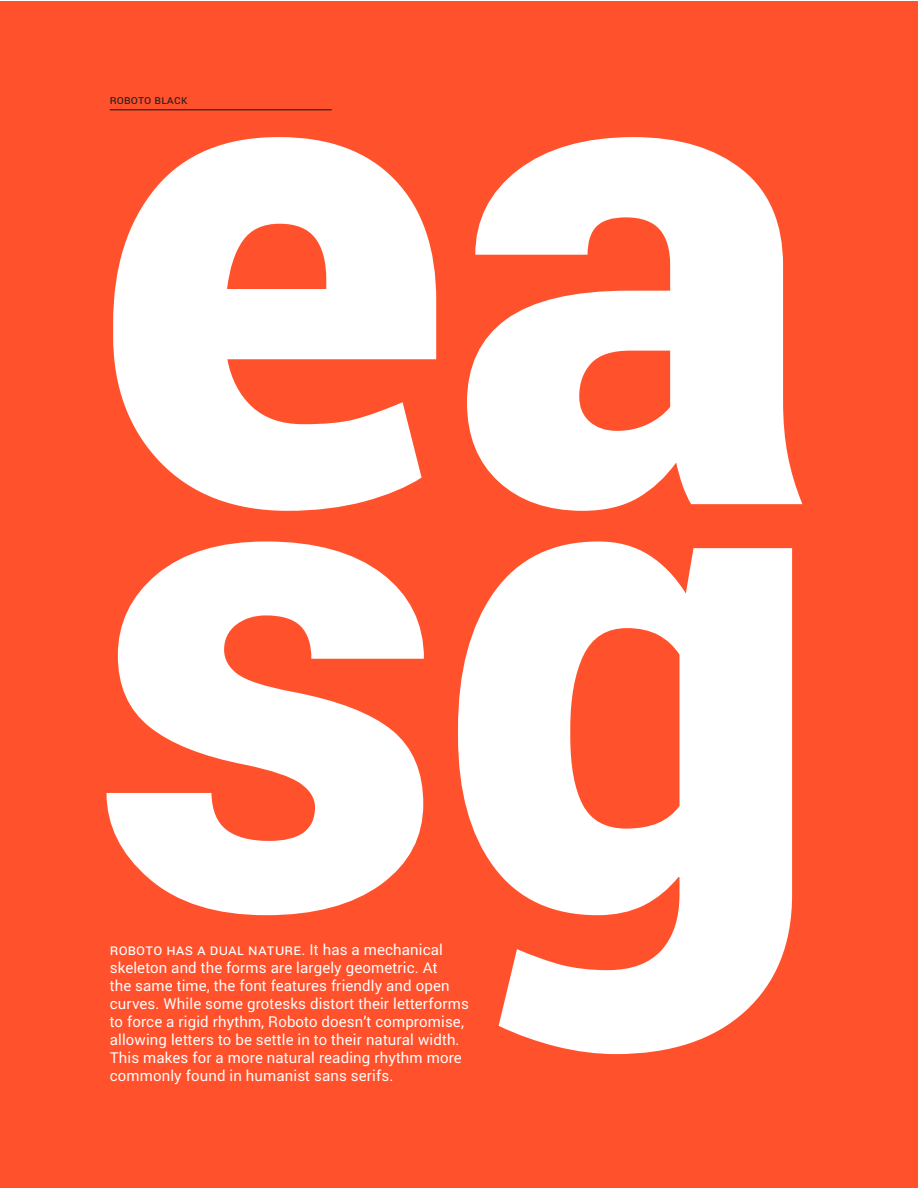
<style>
.page{position:relative;width:918px;height:1188px;background:#fff}
.page>*{position:absolute;margin:0;border:0;box-sizing:border-box;transform-origin:0 0}
.t1{font:900 682.2px "Roboto";color:#fff}
.t2{font:15px/18px "Roboto";letter-spacing:.01em;color:#fff}
.t3{font:12px "Roboto";color:#231f20}
</style>
<div class="page">
<div style="left:1px;top:1px;width:917px;height:1186px;background:#ff522c"></div>
<hr style="left:110px;top:109px;width:222px;height:1px;background:#231f20">
<p class="t3" style="left:110px;top:91px;width:72px">ROBOTO BLACK</p>
<p class="t1" style="left:91px;top:-222px;width:724px">ea</p>
<p class="t1" style="left:95px;top:183px;width:731px">sg</p>
<p class="t2" style="left:110px;top:940px;width:361px">Roboto has A DUAL NATURE. It has a mechanical skeleton and the forms are largely geometric. At<br>the same time, the font features friendly and open curves. While some grotesks distort their letterforms to force a rigid rhythm, Roboto doesn’t compromise, allowing letters to be settle in to their natural width.<br>This makes for a more natural reading rhythm more commonly found in humanist sans serifs.</p>
</div>
